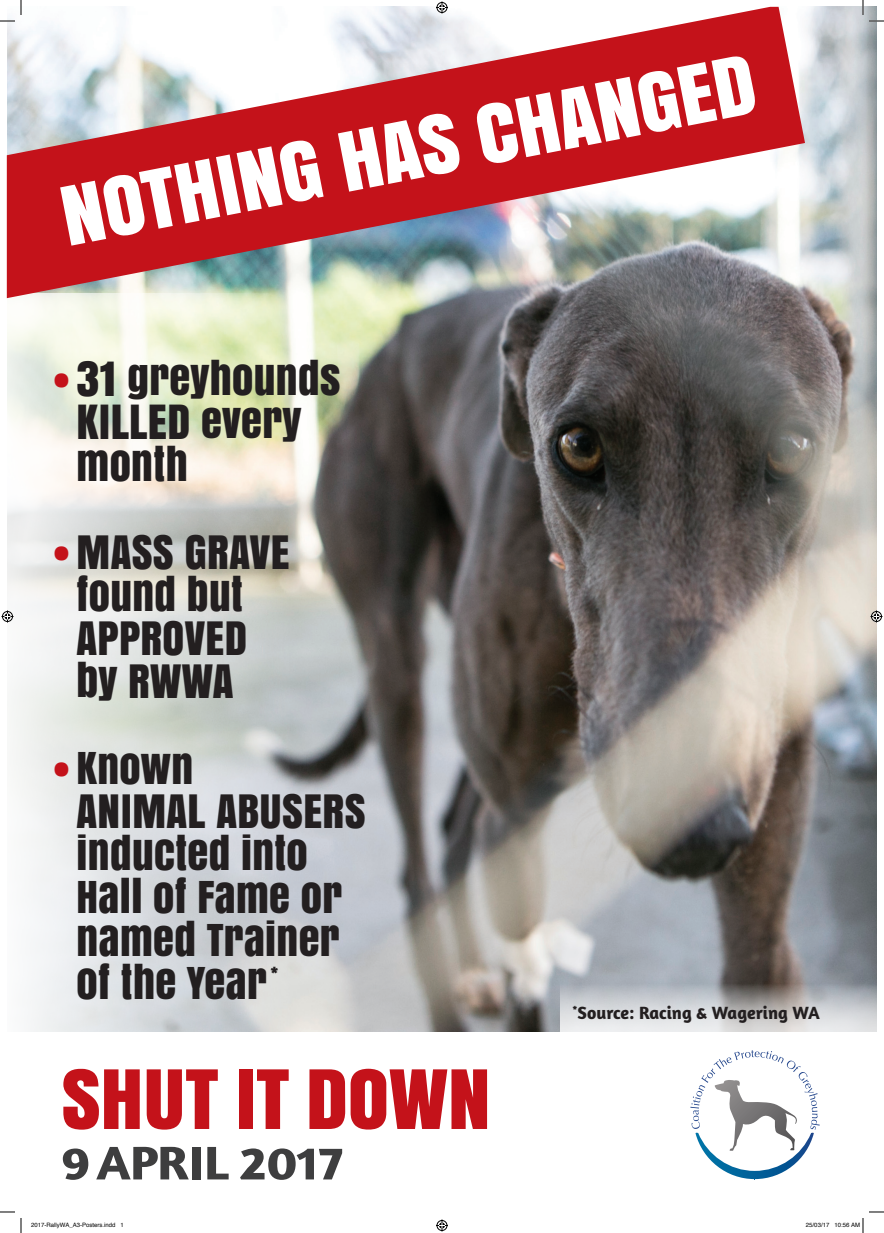
<style>
.page{position:relative;width:884px;height:1233px;background:#fff}
.page>*{position:absolute;margin:0;border:0;box-sizing:border-box;transform-origin:0 0}
.t1{font:76.6px "Anton";color:#c4121a;scale:1.1 1}
.t2{font:76.2px "Anton";color:#fff;scale:1.1 1}
.t3{font:700 48px "Amaranth";color:#3e3e3f;scale:1.1 1}
.t4{font:44px "Anton";letter-spacing:.01em;color:#231f20;scale:1.04 1}
.t5{font:43px/43px "Anton";letter-spacing:.01em;color:#231f20;scale:1.04 1}
.t6{font:41px/43px "Anton";letter-spacing:.01em;color:#231f20;scale:1.04 1}
.t7{font:700 18.1px "Amaranth";color:#231f20}
.t8{font:700 18px "Amaranth";color:#231f20}
.t9{font:6px "Helvetica";color:#000}
.s1{font-size:43px;color:#c4121a}
.s2{font-size:44px}
.s3{font-size:41px}
.s4{color:#c4121a}
</style>
<div class="page">
<img style="left:289px;top:7px;width:588px;height:1024px">
<svg style="left:690px;top:1050px;width:130px;height:130px"></svg>
<svg style="left:7px;top:298px;width:282px;height:734px"></svg>
<svg style="left:560px;top:983px;width:317px;height:49px;background:#c3c4c7"></svg>
<svg style="left:7px;top:7px;width:798px;height:291px"></svg>
<svg style="left:0;top:1211px;width:15px;height:1px"></svg>
<svg style="left:869px;top:1211px;width:15px;height:1px"></svg>
<svg style="left:0;top:0;width:22px;height:22px"></svg>
<svg style="left:20px;top:1218px;width:2px;height:15px"></svg>
<svg style="left:862px;top:0;width:22px;height:22px"></svg>
<svg style="left:436px;top:1px;width:12px;height:12px"></svg>
<svg style="left:436px;top:1219px;width:12px;height:12px"></svg>
<svg style="left:2px;top:610px;width:12px;height:12px"></svg>
<svg style="left:870px;top:610px;width:12px;height:12px"></svg>
<svg style="left:862px;top:1218px;width:2px;height:15px"></svg>
<h2 class="t2" style="left:51px;top:158px;width:643px;rotate:-11deg">NOTHING HAS CHANGED</h2>
<p class="t6" style="left:54px;top:356px;width:277px"><span class="s1">•</span> <span class="s2">31</span> GREYHOUNDS</p>
<p class="t4" style="left:77px;top:387px;width:218px">KILLED <span class="s3">EVERY</span></p>
<p class="t6" style="left:77px;top:442px;width:108px">MONTH</p>
<p class="t5" style="left:54px;top:529px;width:228px"><span class="s4">•</span> MASS GRAVE</p>
<p class="t6" style="left:77px;top:572px;width:162px">FOUND BUT</p>
<p class="t5" style="left:77px;top:615px;width:165px">APPROVED<br><span class="s3">BY</span> RWWA</p>
<p class="t6" style="left:54px;top:745px;width:135px"><span class="s1">•</span> KNOWN</p>
<p class="t5" style="left:77px;top:788px;width:278px">ANIMAL ABUSERS</p>
<p class="t6" style="left:77px;top:831px;width:257px">INDUCTED INTO<br>HALL OF FAME OR<br>NAMED TRAINER<br>OF THE YEAR</p>
<p class="t7" style="left:270px;top:961px;width:10px">*</p>
<h1 class="t1" style="left:61px;top:1038px;width:392px">SHUT IT DOWN</h1>
<p class="t3" style="left:61px;top:1132px;width:258px">9 April 2017</p>
<p class="t8" style="left:573px;top:1001px;width:249px"><sup>*</sup>Source: Racing &amp; Wagering WA</p>
<p class="t9" style="left:31px;top:1220px;width:94px">2017-RallyWA_A3-Posters.indd 1</p>
<p class="t9" style="left:806px;top:1220px;width:56px">25/03/17 10:56 AM</p>
</div>
